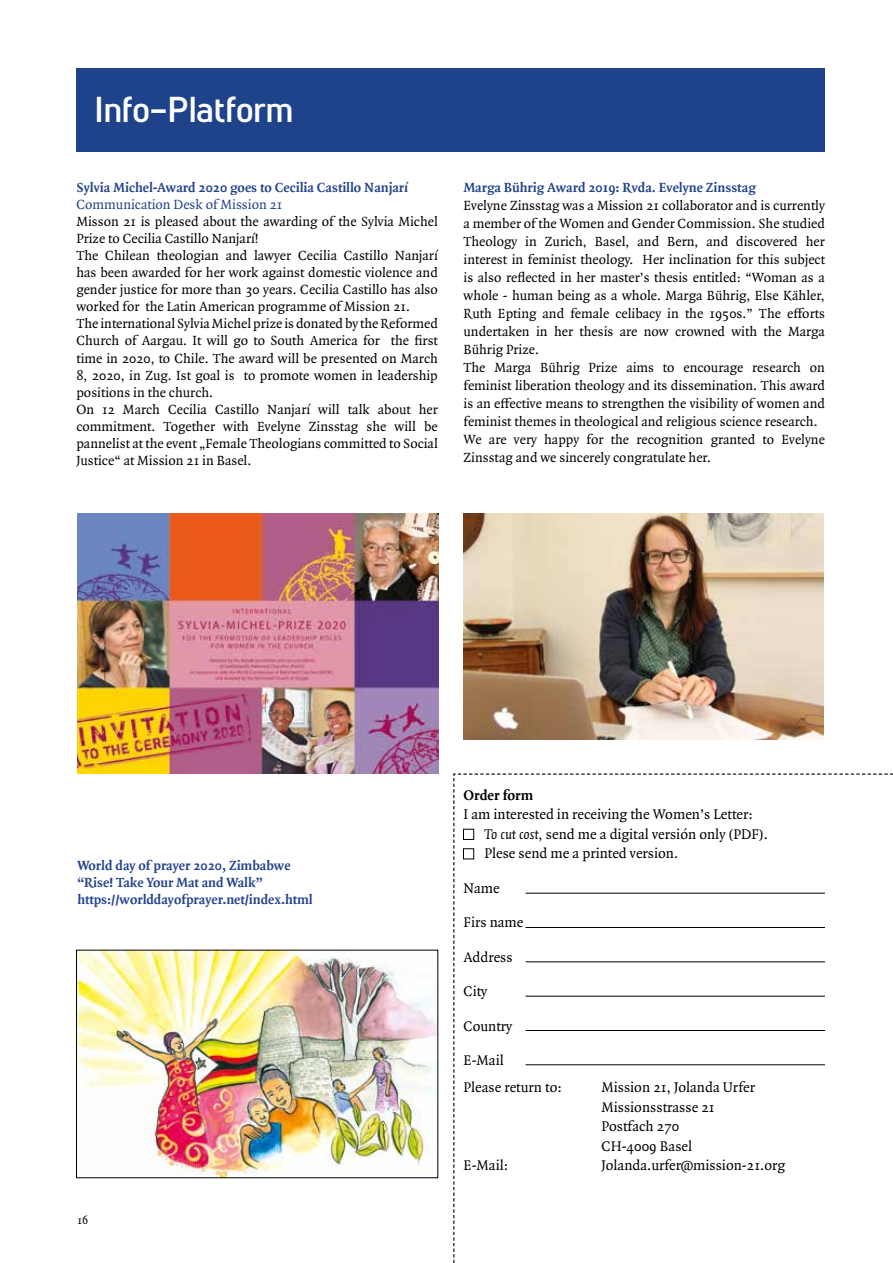
<style>
.page{position:relative;width:893px;height:1263px;background:#fff}
.page>*{position:absolute;margin:0;border:0;box-sizing:border-box;transform-origin:0 0}
.t1{font:700 36px "Lintel";letter-spacing:-.005em;color:#fff}
.t2{font:15px/19.5px "Quadraat OT";color:#000}
.t3{font:700 15px "Quadraat OT";color:#000}
.t4{font:14.25px/17.1px "Quadraat OT";color:#000}
.t5{font:700 14.25px/17.1px "Quadraat OT";color:#22438b}
.t6{font:14.25px "Quadraat OT";color:#22438b}
.t7{font:12px "Quadraat OT";color:#000}
.s1{font-style:italic}
</style>
<div class="page">
<div style="left:77px;top:68px;width:748px;height:84px;background:#1f438b"></div>
<svg style="left:453px;top:773px;width:440px;height:490px"></svg>
<img style="left:78px;top:952px;width:358px;height:224px">
<img style="left:77px;top:513px;width:362px;height:260px">
<img style="left:463px;top:513px;width:360px;height:227px">
<h1 class="t1" style="left:95px;top:84px;width:200px">Info-Platform</h1>
<p class="t5" style="left:76px;top:178px;width:333px">Sylvia Michel-Award 2020 goes to Cecilia Castillo Nanjarí</p>
<p class="t6" style="left:76px;top:196px;width:208px">Communication Desk of Mission 21</p>
<p class="t4" style="left:76px;top:213px;width:363px">Misson 21 is pleased about the awarding of the Sylvia Michel Prize to Cecilia Castillo Nanjarí!<br>The Chilean theologian and lawyer Cecilia Castillo Nanjarí has been awarded for her work against domestic violence and gender justice for more than 30 years. Cecilia Castillo has also worked for the Latin American programme of Mission 21.<br>The international Sylvia Michel prize is donated by the Reformed Church of Aargau. It will go to South America for the first time in 2020, to Chile. The award will be presented on March 8, 2020, in Zug. Ist goal is to promote women in leadership positions in the church.<br>On 12 March Cecilia Castillo Nanjarí will talk about her commitment. Together with Evelyne Zinsstag she will be pannelist at the event „Female Theologians committed to Social Justice“ at Mission 21 in Basel.</p>
<p class="t5" style="left:463px;top:178px;width:294px">Marga Bührig Award 2019: Rvda. Evelyne Zinsstag</p>
<p class="t4" style="left:463px;top:196px;width:363px;line-height:18px">Evelyne Zinsstag was a Mission 21 collaborator and is currently a member of the Women and Gender Commission. She studied Theology in Zurich, Basel, and Bern, and discovered her interest in feminist theology. Her inclination for this subject is also reflected in her master’s thesis entitled: “Woman as a whole - human being as a whole. Marga Bührig, Else Kähler, Ruth Epting and female celibacy in the 1950s.” The efforts undertaken in her thesis are now crowned with the Marga Bührig Prize.<br>The Marga Bührig Prize aims to encourage research on feminist liberation theology and its dissemination. This award is an effective means to strengthen the visibility of women and feminist themes in theological and religious science research.<br>We are very happy for the recognition granted to Evelyne Zinsstag and we sincerely congratulate her.</p>
<p class="t5" style="left:77px;top:857px;width:237px">World day of prayer 2020, Zimbabwe “Rise! Take Your Mat and Walk” https://worlddayofprayer.net/index.html</p>
<p class="t7" style="left:77px;top:1213px;width:12px">16</p>
<p class="t3" style="left:463px;top:786px;width:71px">Order form</p>
<p class="t2" style="left:484px;top:805px;width:285px;text-indent:-21px">I am interested in receiving the Women’s Letter:<br><span class="s1">To cut cost</span>, send me a digital versión only (PDF).<br>Plese send me a printed version.</p>
<p class="t2" style="left:463px;top:878px;width:38px">Name</p>
<p class="t2" style="left:463px;top:913px;width:62px">Firs name</p>
<p class="t2" style="left:463px;top:947px;width:51px">Address</p>
<p class="t2" style="left:463px;top:982px;width:25px">City</p>
<p class="t2" style="left:463px;top:1016px;width:50px">Country</p>
<p class="t2" style="left:463px;top:1051px;width:42px">E-Mail</p>
<p class="t2" style="left:463px;top:1078px;width:100px">Please return to:</p>
<p class="t2" style="left:601px;top:1078px;width:155px">Mission 21, Jolanda Urfer<br>Missionsstrasse 21<br>Postfach 270<br>CH-4009 Basel</p>
<p class="t2" style="left:463px;top:1156px;width:46px">E-Mail:</p>
<p class="t2" style="left:601px;top:1156px;width:185px">Jolanda.urfer@mission-21.org</p>
</div>
